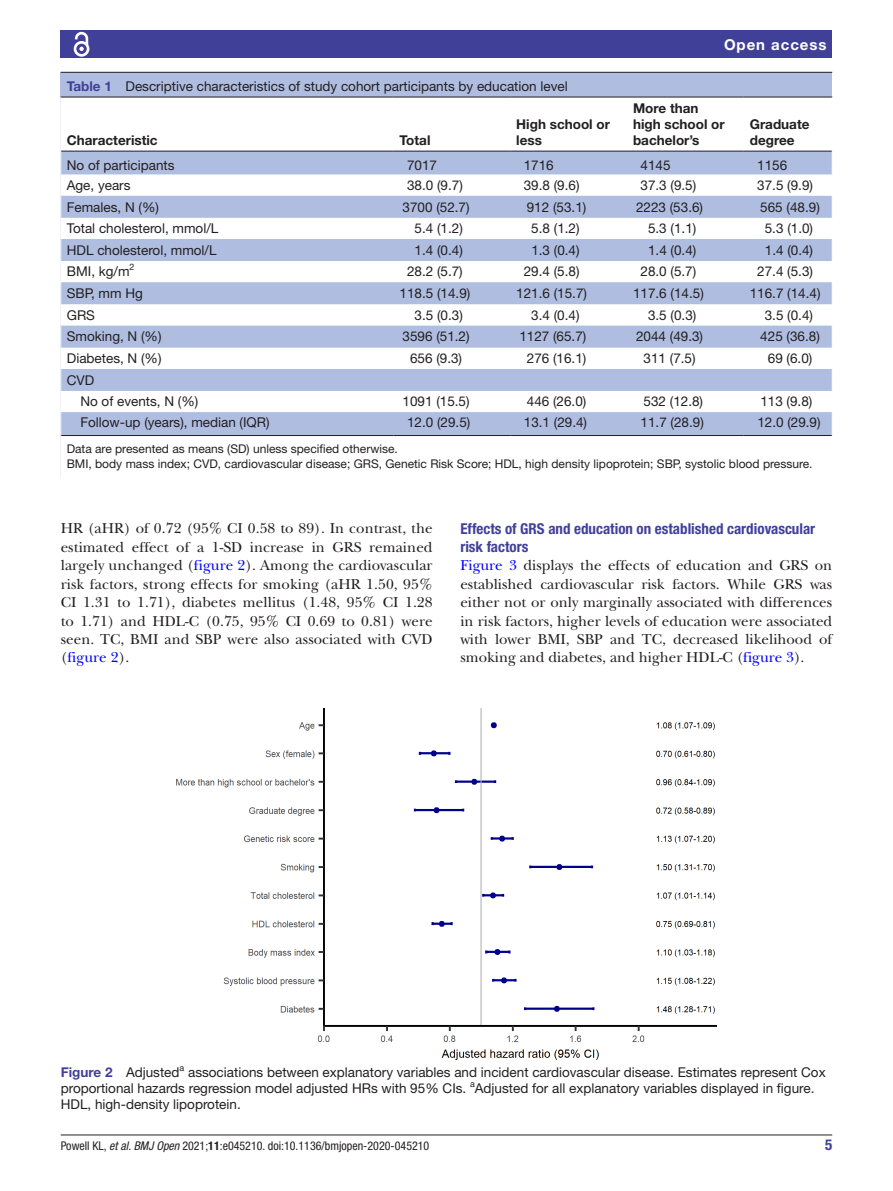
<style>
.page{position:relative;width:893px;height:1191px;background:#fff}
.page>*{position:absolute;margin:0;border:0;box-sizing:border-box;transform-origin:0 0}
.t1{font:15px/18.5px "New Baskerville";letter-spacing:.005em;color:#231f20;text-align:justify}
.t2{font:700 condensed 15px/18px "Helvetica Neue LT Std";color:#414099}
.t3{font:700 15px "Helvetica Neue LT Std";letter-spacing:.065em;color:#fff}
.t4{font:13.5px/16.2px "Helvetica Neue LT Std";color:#231f20}
.t5{font:700 13.5px/16.2px "Helvetica Neue LT Std";color:#231f20}
.t6{font:12px/15px "Helvetica Neue LT Std";color:#231f20}
.t7{font:condensed 12px "Helvetica Neue LT Std";color:#231f20}
.t8{font:9px "Helvetica Neue LT Std";color:#231f20}
.s1{font-weight:700;color:#414099}
.s2{color:#00f}
.s3{font-style:italic}
.s4{font-weight:700}
</style>
<div class="page">
<hr style="left:61px;top:1134px;width:771px;height:1px;background:#231f20">
<div style="left:61px;top:31px;width:771px;height:27px;background:#414099"></div>
<svg style="left:73px;top:31px;width:17px;height:26px"></svg>
<div style="left:61px;top:73px;width:771px;height:404px;background:#afbde1"></div>
<hr style="left:61px;top:72px;width:771px;height:1px;background:#231f20">
<div style="left:61px;top:98px;width:771px;height:379px;background:#fff"></div>
<svg style="left:61px;top:152px;width:771px;height:283px"></svg>
<hr style="left:61px;top:97px;width:332px;height:1px;background:#231f20">
<hr style="left:61px;top:151px;width:332px;height:1px;background:#231f20">
<hr style="left:393px;top:97px;width:117px;height:1px;background:#231f20">
<hr style="left:393px;top:151px;width:117px;height:1px;background:#231f20">
<hr style="left:510px;top:97px;width:117px;height:1px;background:#231f20">
<hr style="left:510px;top:151px;width:117px;height:1px;background:#231f20">
<hr style="left:627px;top:97px;width:117px;height:1px;background:#231f20">
<hr style="left:627px;top:151px;width:117px;height:1px;background:#231f20">
<hr style="left:744px;top:97px;width:88px;height:1px;background:#231f20">
<hr style="left:744px;top:151px;width:88px;height:1px;background:#231f20">
<hr style="left:393px;top:435px;width:117px;height:1px;background:#231f20">
<hr style="left:510px;top:435px;width:117px;height:1px;background:#231f20">
<hr style="left:627px;top:435px;width:117px;height:1px;background:#231f20">
<hr style="left:744px;top:435px;width:88px;height:1px;background:#231f20">
<hr style="left:61px;top:435px;width:332px;height:1px;background:#231f20">
<svg style="left:60px;top:151px;width:1px;height:284px"></svg>
<hr style="left:67px;top:452px;width:765px;height:2px;background:#fff">
<hr style="left:67px;top:467px;width:765px;height:2px;background:#fff">
<img style="left:176px;top:708px;width:540px;height:351px">
<p class="t4" style="left:67px;top:78px;width:503px"><span class="s1">Table 1</span> Descriptive characteristics of study cohort participants by education level</p>
<p class="t5" style="left:67px;top:132px;width:92px">Characteristic</p>
<p class="t5" style="left:399px;top:132px;width:32px">Total</p>
<p class="t5" style="left:516px;top:116px;width:95px">High school or less</p>
<p class="t3" style="left:724px;top:35px;width:104px">Open access</p>
<p class="t5" style="left:633px;top:99px;width:93px">More than high school or bachelor’s</p>
<p class="t5" style="left:750px;top:116px;width:61px">Graduate degree</p>
<p class="t4" style="left:67px;top:157px;width:109px">No of participants</p>
<p class="t4" style="left:407px;top:157px;width:32px">7017</p>
<p class="t4" style="left:524px;top:157px;width:32px">1716</p>
<p class="t4" style="left:640px;top:157px;width:32px">4145</p>
<p class="t4" style="left:757px;top:157px;width:32px">1156</p>
<p class="t4" style="left:67px;top:177px;width:65px">Age, years</p>
<p class="t4" style="left:407px;top:177px;width:57px">38.0 (9.7)</p>
<p class="t4" style="left:524px;top:177px;width:57px">39.8 (9.6)</p>
<p class="t4" style="left:640px;top:177px;width:57px">37.3 (9.5)</p>
<p class="t4" style="left:757px;top:177px;width:57px">37.5 (9.9)</p>
<p class="t4" style="left:67px;top:198px;width:94px">Females, N (%)</p>
<p class="t4" style="left:403px;top:198px;width:69px">3700 (52.7)</p>
<p class="t4" style="left:527px;top:198px;width:61px">912 (53.1)</p>
<p class="t4" style="left:636px;top:198px;width:69px">2223 (53.6)</p>
<p class="t4" style="left:760px;top:198px;width:61px">565 (48.9)</p>
<p class="t4" style="left:67px;top:220px;width:153px">Total cholesterol, mmol/L</p>
<p class="t4" style="left:415px;top:220px;width:50px">5.4 (1.2)</p>
<p class="t4" style="left:531px;top:220px;width:50px">5.8 (1.2)</p>
<p class="t4" style="left:648px;top:220px;width:50px">5.3 (1.1)</p>
<p class="t4" style="left:765px;top:220px;width:50px">5.3 (1.0)</p>
<p class="t4" style="left:67px;top:242px;width:151px">HDL cholesterol, mmol/L</p>
<p class="t4" style="left:415px;top:242px;width:50px">1.4 (0.4)</p>
<p class="t4" style="left:531px;top:242px;width:50px">1.3 (0.4)</p>
<p class="t4" style="left:648px;top:242px;width:50px">1.4 (0.4)</p>
<p class="t4" style="left:765px;top:242px;width:50px">1.4 (0.4)</p>
<p class="t4" style="left:67px;top:263px;width:64px">BMI, kg/m</p>
<p class="t8" style="left:130px;top:262px;width:6px">2</p>
<p class="t4" style="left:407px;top:263px;width:57px">28.2 (5.7)</p>
<p class="t4" style="left:524px;top:263px;width:57px">29.4 (5.8)</p>
<p class="t4" style="left:640px;top:263px;width:57px">28.0 (5.7)</p>
<p class="t4" style="left:757px;top:263px;width:57px">27.4 (5.3)</p>
<p class="t4" style="left:67px;top:285px;width:78px">SBP, mm Hg</p>
<p class="t4" style="left:399px;top:285px;width:72px">118.5 (14.9)</p>
<p class="t4" style="left:516px;top:285px;width:72px">121.6 (15.7)</p>
<p class="t4" style="left:633px;top:285px;width:72px">117.6 (14.5)</p>
<p class="t4" style="left:750px;top:285px;width:72px">116.7 (14.4)</p>
<p class="t4" style="left:67px;top:307px;width:30px">GRS</p>
<p class="t4" style="left:415px;top:307px;width:50px">3.5 (0.3)</p>
<p class="t4" style="left:531px;top:307px;width:50px">3.4 (0.4)</p>
<p class="t4" style="left:648px;top:307px;width:50px">3.5 (0.3)</p>
<p class="t4" style="left:765px;top:307px;width:50px">3.5 (0.4)</p>
<p class="t4" style="left:67px;top:328px;width:96px">Smoking, N (%)</p>
<p class="t4" style="left:403px;top:328px;width:69px">3596 (51.2)</p>
<p class="t4" style="left:519px;top:328px;width:69px">1127 (65.7)</p>
<p class="t4" style="left:636px;top:328px;width:69px">2044 (49.3)</p>
<p class="t4" style="left:760px;top:328px;width:61px">425 (36.8)</p>
<p class="t4" style="left:67px;top:350px;width:96px">Diabetes, N (%)</p>
<p class="t4" style="left:410px;top:350px;width:54px">656 (9.3)</p>
<p class="t4" style="left:527px;top:350px;width:61px">276 (16.1)</p>
<p class="t4" style="left:644px;top:350px;width:54px">311 (7.5)</p>
<p class="t4" style="left:768px;top:350px;width:46px">69 (6.0)</p>
<p class="t4" style="left:80px;top:369px;width:120px;line-height:21.6px;text-indent:-14px">CVD<br>No of events, N (%)</p>
<p class="t4" style="left:403px;top:393px;width:69px">1091 (15.5)</p>
<p class="t4" style="left:527px;top:393px;width:61px">446 (26.0)</p>
<p class="t4" style="left:644px;top:393px;width:61px">532 (12.8)</p>
<p class="t4" style="left:760px;top:393px;width:54px">113 (9.8)</p>
<p class="t4" style="left:80px;top:413px;width:191px">Follow-up (years), median (IQR)</p>
<p class="t4" style="left:407px;top:413px;width:65px">12.0 (29.5)</p>
<p class="t4" style="left:524px;top:413px;width:65px">13.1 (29.4)</p>
<p class="t4" style="left:641px;top:413px;width:65px">11.7 (28.9)</p>
<p class="t4" style="left:757px;top:413px;width:65px">12.0 (29.9)</p>
<p class="t6" style="left:67px;top:441px;width:747px">Data are presented as means (SD) unless specified otherwise.<br>BMI, body mass index; CVD, cardiovascular disease; GRS, Genetic Risk Score; HDL, high density lipoprotein; SBP, systolic blood pressure.</p>
<p class="t1" style="left:61px;top:519px;width:373px">HR (aHR) of 0.72 (95% CI 0.58 to 89). In contrast, the estimated effect of a 1-SD increase in GRS remained largely unchanged (<span class="s2">figure 2</span>). Among the cardiovascular risk factors, strong effects for smoking (aHR 1.50, 95% CI 1.31 to 1.71), diabetes mellitus (1.48, 95% CI 1.28 to 1.71) and HDL-C (0.75, 95% CI 0.69 to 0.81) were seen. TC, BMI and SBP were also associated with CVD (<span class="s2">figure 2</span>).</p>
<p class="t2" style="left:460px;top:519px;width:356px">Effects of GRS and education on established cardiovascular risk factors</p>
<p class="t1" style="left:460px;top:556px;width:373px"><span class="s2">Figure 3</span> displays the effects of education and GRS on established cardiovascular risk factors. While GRS was either not or only marginally associated with differences in risk factors, higher levels of education were associated with lower BMI, SBP and TC, decreased likelihood of smoking and diabetes, and higher HDL-C (<span class="s2">figure 3</span>).</p>
<p class="t4" style="left:61px;top:1063px;width:120px"><span class="s1">Figure 2</span> Adjusted</p>
<p class="t8" style="left:180px;top:1062px;width:6px">a</p>
<p class="t4" style="left:61px;top:1063px;width:766px;text-indent:127px">associations between explanatory variables and incident cardiovascular disease. Estimates represent Cox proportional hazards regression model adjusted HRs with 95% CIs. <sup>a</sup>Adjusted for all explanatory variables displayed in figure.<br>HDL, high-density lipoprotein.</p>
<p class="t7" style="left:61px;top:1138px;width:370px">Powell KL, <span class="s3">et al</span>. <span class="s3">BMJ Open</span> 2021;<span class="s4">11</span>:e045210. doi:10.1136/bmjopen-2020-045210</p>
<p class="t2" style="left:825px;top:1135px;width:9px">5</p>
</div>
